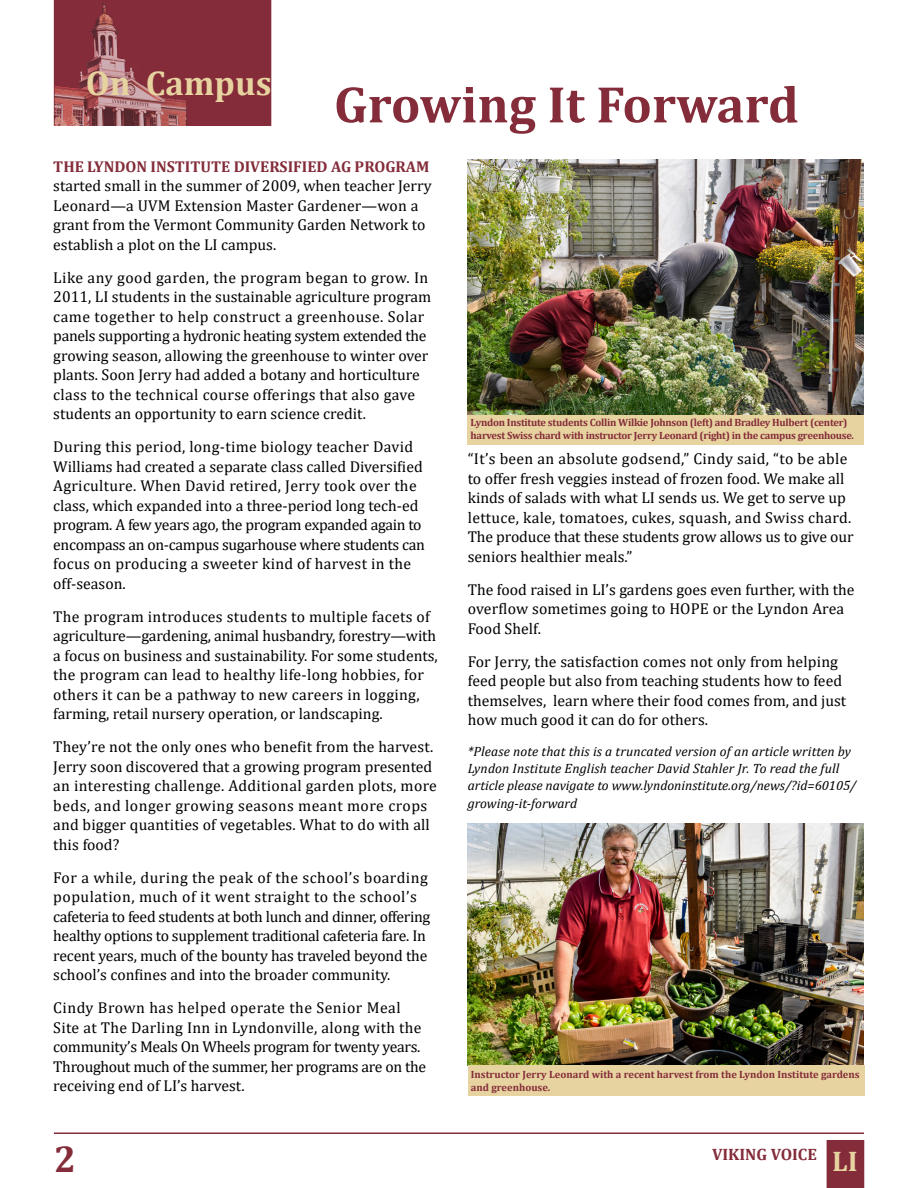
<style>
.page{position:relative;width:918px;height:1188px;background:#fff}
.page>*{position:absolute;margin:0;border:0;box-sizing:border-box;transform-origin:0 0}
.t1{font:700 52.05px "Cambria";color:#842c39}
.t2{font:700 37.5px "Cambria";color:#842c39}
.t3{font:700 34.5px "Cambria";color:#e7d3a0}
.t4{font:700 28.5px "Cambria";color:#e7d3a0}
.t5{font:700 16.5px "Cambria";color:#842c39}
.Body_text{font:15.75px/19.5px "Cambria";color:#000}
.Body_text-2{font:italic 13.5px/17.2px "Cambria";letter-spacing:.01em;color:#000}
.t6{font:700 10.5px/12.6px "Cambria";letter-spacing:-.025em;color:#842c39}
.t7{font:700 10.5px/12.6px "Cambria";color:#842c39}
.s1{font-weight:700;color:#842c39}
</style>
<div class="page">
<hr style="left:54px;top:1132px;width:810px;height:2px;background:#842c39">
<div style="left:54px;top:0;width:217px;height:126px;background:#842c39"></div>
<img style="left:53px;top:0;width:144px;height:125px">
<div style="left:468px;top:414px;width:396px;height:30px;background:#e7d3a0"></div>
<svg style="left:827px;top:1140px;width:37px;height:48px"></svg>
<div style="left:832px;top:1148px;width:27px;height:33px;background:#842c39"></div>
<div style="left:831px;top:1148px;width:29px;height:33px;border:2px solid #842c39"></div>
<img style="left:468px;top:159px;width:396px;height:255px">
<img style="left:468px;top:823px;width:395px;height:242px">
<div style="left:468px;top:1065px;width:396px;height:31px;background:#e7d3a0"></div>
<p class="t3" style="left:86px;top:59px;width:187px">On Campus</p>
<p class="t1" style="left:334px;top:68px;width:466px">Growing It Forward</p>
<p class="Body_text" style="left:53px;top:156px;width:380px"><span class="s1">THE LYNDON INSTITUTE DIVERSIFIED AG PROGRAM </span>started small in the summer of 2009, when teacher Jerry Leonard—a UVM Extension Master Gardener—won a grant from the Vermont Community Garden Network to establish a plot on the LI campus.</p>
<p class="Body_text" style="left:53px;top:267px;width:380px">Like any good garden, the program began to grow. In 2011, LI students in the sustainable agriculture program came together to help construct a greenhouse. Solar panels supporting a hydronic heating system extended the growing season, allowing the greenhouse to winter over plants. Soon Jerry had added a botany and horticulture class to the technical course offerings that also gave students an opportunity to earn science credit.</p>
<p class="Body_text" style="left:53px;top:437px;width:373px">During this period, long-time biology teacher David Williams had created a separate class called Diversified Agriculture. When David retired, Jerry took over the class, which expanded into a three-period long tech-ed program. A few years ago, the program expanded again to encompass an on-campus sugarhouse where students can focus on producing a sweeter kind of harvest in the off-season.</p>
<p class="Body_text" style="left:53px;top:606px;width:386px">The program introduces students to multiple facets of agriculture—gardening, animal husbandry, forestry—with a focus on business and sustainability. For some students, the program can lead to healthy life-long hobbies, for others it can be a pathway to new careers in logging, farming, retail nursery operation, or landscaping.</p>
<p class="Body_text" style="left:53px;top:737px;width:385px">They’re not the only ones who benefit from the harvest.<br>Jerry soon discovered that a growing program presented an interesting challenge. Additional garden plots, more beds, and longer growing seasons meant more crops and bigger quantities of vegetables. What to do with all this food?</p>
<p class="Body_text" style="left:53px;top:867px;width:379px">For a while, during the peak of the school’s boarding population, much of it went straight to the school’s cafeteria to feed students at both lunch and dinner, offering healthy options to supplement traditional cafeteria fare. In recent years, much of the bounty has traveled beyond the school’s confines and into the broader community.</p>
<p class="Body_text" style="left:53px;top:998px;width:374px">Cindy Brown has helped operate the Senior Meal Site at The Darling Inn in Lyndonville, along with the community’s Meals On Wheels program for twenty years.<br>Throughout much of the summer, her programs are on the receiving end of LI’s harvest.</p>
<p class="t6" style="left:471px;top:416px;width:385px">Lyndon Institute students Collin Wilkie Johnson (left) and Bradley Hulbert (center) harvest Swiss chard with instructor Jerry Leonard (right) in the campus greenhouse.</p>
<p class="Body_text" style="left:468px;top:449px;width:387px">“It’s been an absolute godsend,” Cindy said, “to be able to offer fresh veggies instead of frozen food. We make all kinds of salads with what LI sends us. We get to serve up lettuce, kale, tomatoes, cukes, squash, and Swiss chard.<br>The produce that these students grow allows us to give our seniors healthier meals.”</p>
<p class="Body_text" style="left:468px;top:579px;width:388px">The food raised in LI’s gardens goes even further, with the overflow sometimes going to HOPE or the Lyndon Area<br>Food Shelf.</p>
<p class="Body_text" style="left:468px;top:651px;width:380px">For Jerry, the satisfaction comes not only from helping feed people but also from teaching students how to feed themselves, learn where their food comes from, and just how much good it can do for others.</p>
<p class="Body_text-2" style="left:468px;top:742px;width:390px">*Please note that this is a truncated version of an article written by Lyndon Institute English teacher David Stahler Jr. To read the full article please navigate to www.lyndoninstitute.org/news/?id=60105/ growing-it-forward</p>
<p class="t7" style="left:471px;top:1068px;width:390px">Instructor Jerry Leonard with a recent harvest from the Lyndon Institute gardens and greenhouse.</p>
<p class="t2" style="left:54px;top:1132px;width:24px">2</p>
<p class="t5" style="left:712px;top:1143px;width:106px">VIKING VOICE</p>
<p class="t4" style="left:832px;top:1141px;width:27px">LI</p>
</div>
